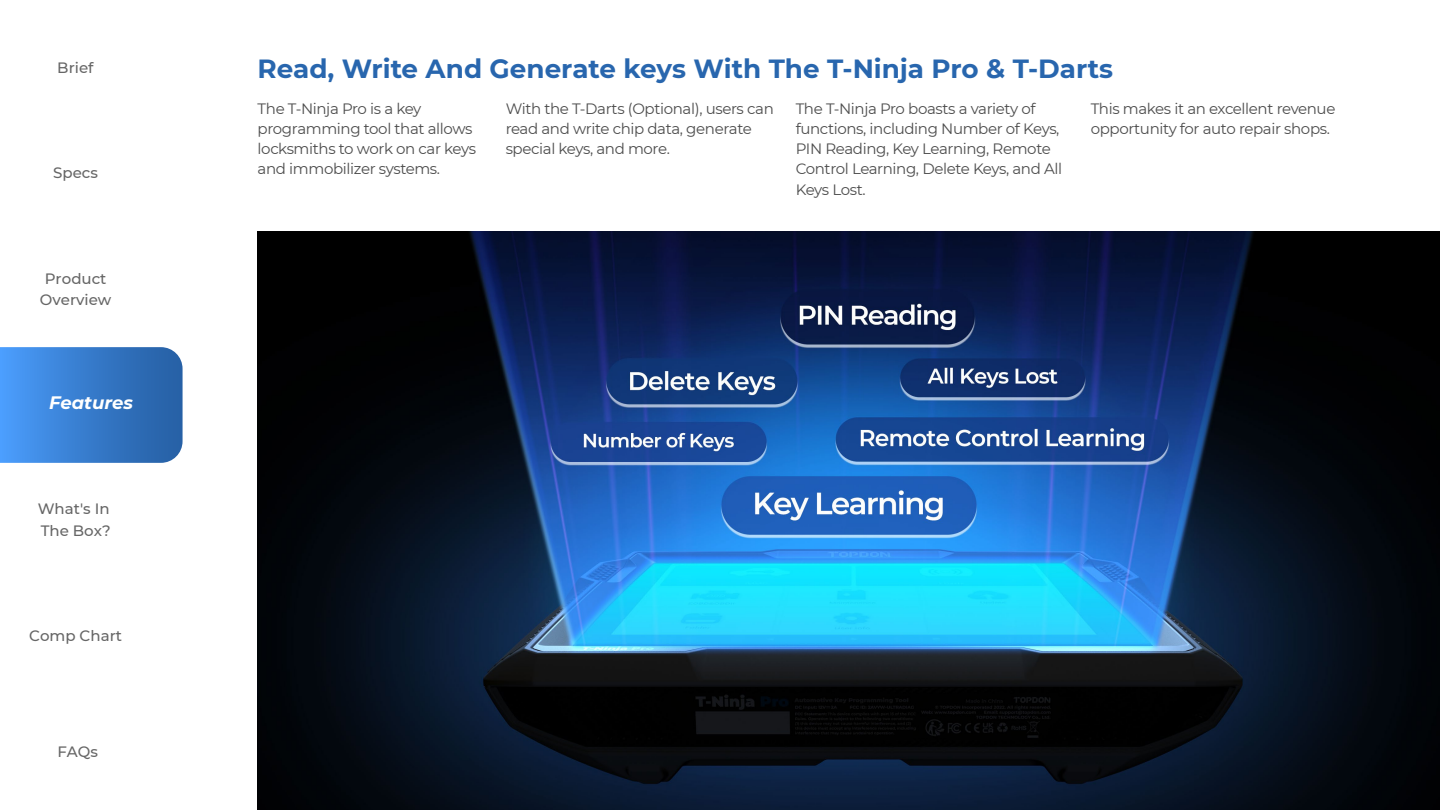
<style>
.page{position:relative;width:1440px;height:810px;background:#fff}
.page>*{position:absolute;margin:0;border:0;box-sizing:border-box;transform-origin:0 0}
.t1{font:700 26.25px "Montserrat";color:#2866ae}
.t2{font:italic 700 18px "Montserrat";color:#fff}
.t3{font:15px/20.2px "Montserrat";letter-spacing:-.025em;color:#4d4d4d}
.t4{font:500 15px/21.6px "Montserrat";color:#666;text-align:center}
</style>
<div class="page">
<img style="left:258px;top:231px;width:1182px;height:579px">
<svg style="left:0;top:347px;width:183px;height:116px"></svg>
<p class="t4" style="left:57px;top:56px;width:38px">Brief</p>
<h1 class="t1" style="left:258px;top:49px;width:857px">Read, Write And Generate keys With The T-Ninja Pro &amp; T-Darts</h1>
<p class="t4" style="left:53px;top:161px;width:46px">Specs</p>
<p class="t4" style="left:40px;top:267px;width:73px">Product<br>Overview</p>
<p class="t2" style="left:49px;top:390px;width:86px">Features</p>
<p class="t4" style="left:38px;top:498px;width:74px;text-align:left">What's In<br>The Box?</p>
<p class="t4" style="left:29px;top:624px;width:94px">Comp Chart</p>
<p class="t4" style="left:57px;top:740px;width:42px">FAQs</p>
<p class="t3" style="left:258px;top:98px;width:220px">The T-Ninja Pro is a key programming tool that allows locksmiths to work on car keys and immobilizer systems.</p>
<p class="t3" style="left:506px;top:98px;width:270px">With the T-Darts (Optional), users can read and write chip data, generate special keys, and more.</p>
<p class="t3" style="left:796px;top:98px;width:268px">The T-Ninja Pro boasts a variety of functions, including Number of Keys,<br>PIN Reading, Key Learning, Remote<br>Control Learning, Delete Keys, and All<br>Keys Lost.</p>
<p class="t3" style="left:1091px;top:98px;width:246px">This makes it an excellent revenue opportunity for auto repair shops.</p>
</div>
